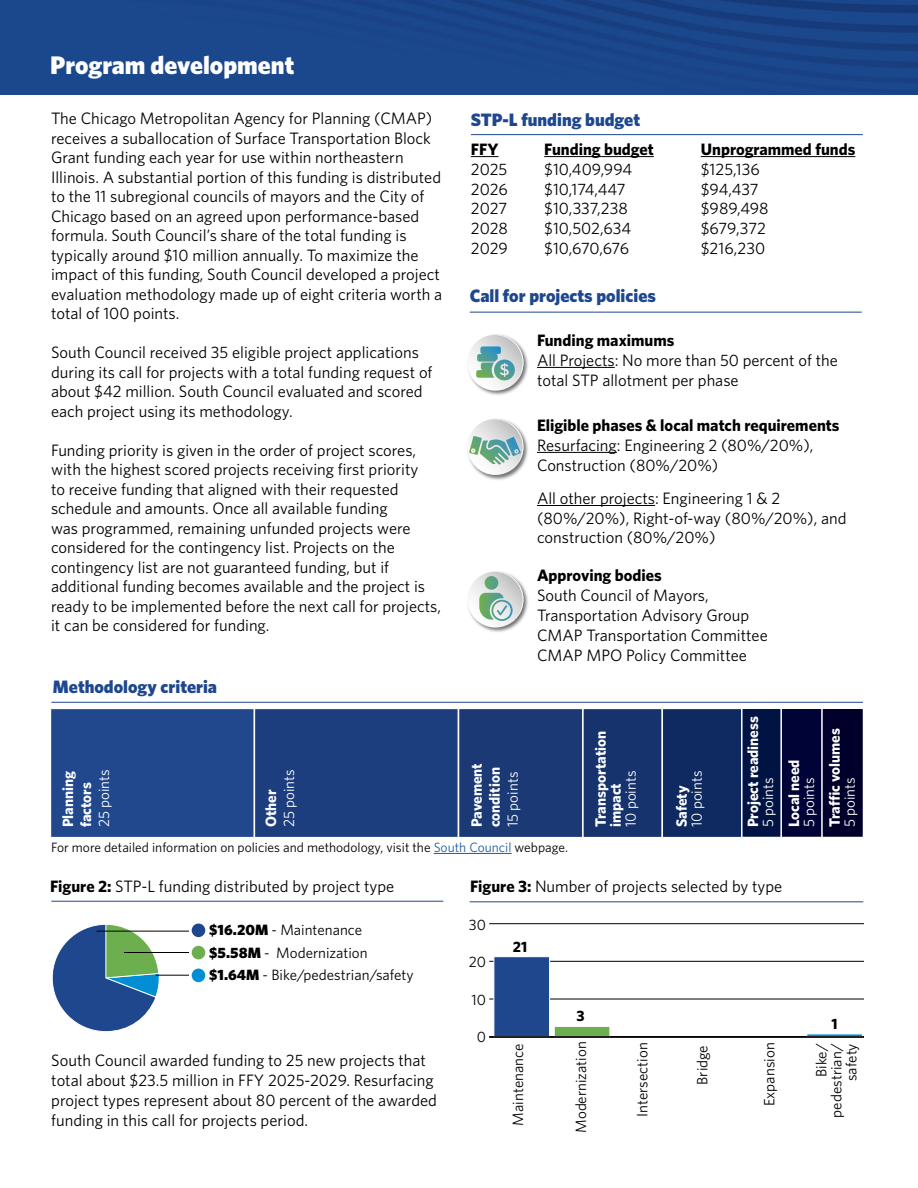
<style>
.page{position:relative;width:918px;height:1188px;background:#fff}
.page>*{position:absolute;margin:0;border:0;box-sizing:border-box;transform-origin:0 0}
.t1{font:900 25.5px "Whitney";color:#fff}
.t2{font:900 18px "Whitney";color:#1e478e}
.t3{font:16.5px/19.5px "Whitney";color:#000}
.t4{font:700 16.5px "Whitney";color:#000}
.t5{font:15px "Whitney";color:#000}
.t6{font:700 15px "Whitney";color:#fff}
.t7{font:15px "Whitney";color:#fff}
.t8{font:700 15px "Whitney";color:#000}
.t9{font:13.5px "Whitney";color:#000}
.s1{color:#215e9e}
.s2{font-weight:700}
.s3{font-weight:900}
</style>
<div class="page">
<svg style="left:52px;top:924px;width:108px;height:108px"></svg>
<img style="left:0;top:0;width:918px;height:94px">
<svg style="left:471px;top:156px;width:28px;height:1px"></svg>
<hr style="left:544px;top:156px;width:110px;height:1px;background:#000">
<hr style="left:701px;top:156px;width:154px;height:1px;background:#000">
<hr style="left:537px;top:367px;width:78px;height:1px;background:#000">
<div style="left:466px;top:334px;width:63px;height:63px;background:#000;opacity:.55"></div>
<svg style="left:467px;top:335px;width:57px;height:56px"></svg>
<svg style="left:476px;top:335px;width:48px;height:53px"></svg>
<hr style="left:470px;top:312px;width:392px;height:1px;background:#1e478e">
<hr style="left:471px;top:134px;width:392px;height:1px;background:#1e478e">
<hr style="left:537px;top:452px;width:80px;height:1px;background:#000">
<hr style="left:537px;top:505px;width:118px;height:1px;background:#000">
<div style="left:466px;top:418px;width:63px;height:63px;background:#000;opacity:.55"></div>
<svg style="left:469px;top:419px;width:55px;height:54px"></svg>
<div style="left:466px;top:570px;width:63px;height:64px;background:#000;opacity:.55"></div>
<svg style="left:467px;top:572px;width:57px;height:56px"></svg>
<svg style="left:479px;top:572px;width:45px;height:53px"></svg>
<hr style="left:51px;top:702px;width:812px;height:1px;background:#1e478e">
<div style="left:50px;top:708px;width:205px;height:130px;background:#21488d;border:2px solid #fff"></div>
<div style="left:254px;top:708px;width:205px;height:130px;background:#1d3e7e;border:2px solid #fff"></div>
<div style="left:458px;top:708px;width:126px;height:130px;background:#1a3975;border:2px solid #fff"></div>
<div style="left:739px;top:708px;width:43px;height:130px;background:#001444;border:2px solid #fff"></div>
<div style="left:780px;top:708px;width:44px;height:130px;background:#000336;border:2px solid #fff"></div>
<div style="left:821px;top:708px;width:43px;height:130px;background:#00002b;border:2px solid #fff"></div>
<div style="left:582px;top:708px;width:81px;height:130px;background:#16336d;border:2px solid #fff"></div>
<div style="left:662px;top:708px;width:81px;height:130px;background:#0f2a60;border:2px solid #fff"></div>
<div style="left:192px;top:924px;width:13px;height:13px;background:#1e478e;border-radius:50%"></div>
<div style="left:192px;top:946px;width:13px;height:13px;background:#6dae4f;border-radius:50%"></div>
<div style="left:192px;top:969px;width:13px;height:13px;background:#008fd5;border-radius:50%"></div>
<hr style="left:51px;top:901px;width:392px;height:1px;background:#1e478e">
<hr style="left:470px;top:901px;width:393px;height:1px;background:#1e478e">
<hr style="left:489px;top:999px;width:375px;height:1px;background:#000">
<hr style="left:489px;top:961px;width:375px;height:1px;background:#000">
<hr style="left:489px;top:923px;width:375px;height:1px;background:#000">
<div style="left:494px;top:956px;width:56px;height:81px;background:#1e478e;border:1px solid #fff"></div>
<div style="left:554px;top:1026px;width:56px;height:11px;background:#6dae4f;border:1px solid #fff"></div>
<hr style="left:806px;top:1034px;width:57px;height:3px;background:#008fd5">
<hr style="left:489px;top:1036px;width:375px;height:2px;background:#000">
<div style="left:514px;top:944px;width:13px;height:13px;background:#fff"></div>
<hr style="left:434px;top:853px;width:78px;height:1px;background:#215e9e">
<hr style="left:97px;top:931px;width:92px;height:1px;background:#000">
<hr style="left:124px;top:952px;width:65px;height:1px;background:#000">
<hr style="left:156px;top:975px;width:33px;height:1px;background:#000">
<p class="t1" style="left:50px;top:48px;width:246px">Program development</p>
<p class="t3" style="left:51px;top:109px;width:393px">The Chicago Metropolitan Agency for Planning (CMAP) receives a suballocation of Surface Transportation Block Grant funding each year for use within northeastern Illinois. A substantial portion of this funding is distributed to the 11 subregional councils of mayors and the City of Chicago based on an agreed upon performance-based formula. South Council’s share of the total funding is typically around $10 million annually. To maximize the impact of this funding, South Council developed a project evaluation methodology made up of eight criteria worth a total of 100 points.</p>
<p class="t3" style="left:51px;top:343px;width:383px">South Council received 35 eligible project applications during its call for projects with a total funding request of about $42 million. South Council evaluated and scored each project using its methodology.</p>
<p class="t3" style="left:51px;top:440px;width:392px">Funding priority is given in the order of project scores, with the highest scored projects receiving first priority<br>to receive funding that aligned with their requested schedule and amounts. Once all available funding<br>was programmed, remaining unfunded projects were considered for the contingency list. Projects on the contingency list are not guaranteed funding, but if additional funding becomes available and the project is ready to be implemented before the next call for projects, it can be considered for funding.</p>
<p class="t2" style="left:53px;top:675px;width:166px">Methodology criteria</p>
<p class="t2" style="left:471px;top:107px;width:171px">STP-L funding budget</p>
<p class="t4" style="left:471px;top:138px;width:29px">FFY</p>
<p class="t3" style="left:471px;top:159px;width:38px">2025</p>
<p class="t3" style="left:471px;top:179px;width:38px">2026</p>
<p class="t3" style="left:471px;top:198px;width:38px">2027</p>
<p class="t3" style="left:471px;top:218px;width:39px">2028</p>
<p class="t3" style="left:471px;top:238px;width:39px">2029</p>
<p class="t4" style="left:544px;top:138px;width:111px">Funding budget</p>
<p class="t3" style="left:544px;top:159px;width:90px">$10,409,994</p>
<p class="t3" style="left:544px;top:179px;width:83px">$10,174,447</p>
<p class="t3" style="left:544px;top:198px;width:85px">$10,337,238</p>
<p class="t3" style="left:544px;top:218px;width:89px">$10,502,634</p>
<p class="t3" style="left:544px;top:238px;width:86px">$10,670,676</p>
<p class="t2" style="left:470px;top:284px;width:188px">Call for projects policies</p>
<p class="t4" style="left:701px;top:138px;width:156px">Unprogrammed funds</p>
<p class="t3" style="left:701px;top:159px;width:61px">$125,136</p>
<p class="t3" style="left:701px;top:179px;width:59px">$94,437</p>
<p class="t3" style="left:701px;top:198px;width:69px">$989,498</p>
<p class="t3" style="left:701px;top:218px;width:67px">$679,372</p>
<p class="t3" style="left:701px;top:238px;width:66px">$216,230</p>
<p class="t4" style="left:537px;top:329px;width:139px">Funding maximums</p>
<p class="t3" style="left:537px;top:350px;width:302px">All Projects: No more than 50 percent of the total STP allotment per phase</p>
<p class="t4" style="left:537px;top:414px;width:304px">Eligible phases &amp; local match requirements</p>
<p class="t3" style="left:537px;top:435px;width:278px">Resurfacing: Engineering 2 (80%/20%),<br>Construction (80%/20%)</p>
<p class="t3" style="left:537px;top:488px;width:311px">All other projects: Engineering 1 &amp; 2 (80%/20%), Right-of-way (80%/20%), and construction (80%/20%)</p>
<p class="t4" style="left:537px;top:565px;width:126px">Approving bodies</p>
<p class="t3" style="left:537px;top:585px;width:214px">South Council of Mayors,<br>Transportation Advisory Group</p>
<p class="t3" style="left:537px;top:625px;width:232px">CMAP Transportation Committee</p>
<p class="t3" style="left:537px;top:645px;width:212px">CMAP MPO Policy Committee</p>
<p class="t7" style="left:94px;top:827px;width:60px;rotate:-90deg">25 points</p>
<p class="t6" style="left:58px;top:827px;width:58px;rotate:-90deg">Planning</p>
<p class="t6" style="left:76px;top:827px;width:47px;rotate:-90deg">factors</p>
<p class="t7" style="left:279px;top:827px;width:60px;rotate:-90deg">25 points</p>
<p class="t6" style="left:466px;top:827px;width:66px;rotate:-90deg">Pavement</p>
<p class="t6" style="left:484px;top:827px;width:62px;rotate:-90deg">condition</p>
<p class="t7" style="left:503px;top:827px;width:57px;rotate:-90deg">15 points</p>
<p class="t6" style="left:261px;top:827px;width:39px;rotate:-90deg">Other</p>
<p class="t9" style="left:51px;top:838px;width:518px">For more detailed information on policies and methodology, visit the <span class="s1">South Council</span> webpage.</p>
<p class="t6" style="left:591px;top:827px;width:98px;rotate:-90deg">Transportation</p>
<p class="t7" style="left:621px;top:827px;width:58px;rotate:-90deg">10 points</p>
<p class="t6" style="left:606px;top:827px;width:46px;rotate:-90deg">impact</p>
<p class="t7" style="left:687px;top:827px;width:58px;rotate:-90deg">10 points</p>
<p class="t6" style="left:671px;top:827px;width:43px;rotate:-90deg">Safety</p>
<p class="t6" style="left:743px;top:827px;width:113px;rotate:-90deg">Project readiness</p>
<p class="t7" style="left:758px;top:827px;width:52px;rotate:-90deg">5 points</p>
<p class="t6" style="left:784px;top:827px;width:69px;rotate:-90deg">Local need</p>
<p class="t7" style="left:799px;top:827px;width:52px;rotate:-90deg">5 points</p>
<p class="t3" style="left:50px;top:876px;width:345px"><span class="s2">Figure 2:</span> STP-L funding distributed by project type</p>
<p class="t3" style="left:470px;top:876px;width:314px"><span class="s2">Figure 3:</span> Number of projects selected by type</p>
<p class="t6" style="left:825px;top:827px;width:101px;rotate:-90deg">Traffic volumes</p>
<p class="t7" style="left:840px;top:827px;width:52px;rotate:-90deg">5 points</p>
<p class="t5" style="left:209px;top:920px;width:154px"><span class="s3">$16.20M</span> - Maintenance</p>
<p class="t5" style="left:209px;top:943px;width:160px"><span class="s3">$5.58M</span> - Modernization</p>
<p class="t5" style="left:209px;top:965px;width:206px"><span class="s3">$1.64M</span> - Bike/pedestrian/safety</p>
<p class="t3" style="left:51px;top:1050px;width:387px">South Council awarded funding to 25 new projects that total about $23.5 million in FFY 2025-2029. Resurfacing project types represent about 80 percent of the awarded funding in this call for projects period.</p>
<p class="t5" style="left:469px;top:914px;width:19px">30</p>
<p class="t5" style="left:469px;top:952px;width:19px">20</p>
<p class="t5" style="left:471px;top:989px;width:16px">10</p>
<p class="t5" style="left:477px;top:1027px;width:11px">0</p>
<p class="t8" style="left:513px;top:937px;width:16px">21</p>
<p class="t8" style="left:576px;top:1005px;width:10px">3</p>
<p class="t5" style="left:508px;top:1126px;width:83px;rotate:-90deg">Maintenance</p>
<p class="t5" style="left:571px;top:1133px;width:93px;rotate:-90deg">Modernization</p>
<p class="t8" style="left:832px;top:1014px;width:8px">1</p>
<p class="t5" style="left:632px;top:1117px;width:76px;rotate:-90deg">Intersection</p>
<p class="t5" style="left:759px;top:1106px;width:65px;rotate:-90deg">Expansion</p>
<p class="t5" style="left:811px;top:1077px;width:36px;rotate:-90deg">Bike/</p>
<p class="t5" style="left:826px;top:1118px;width:76px;rotate:-90deg">pedestrian/</p>
<p class="t5" style="left:841px;top:1081px;width:39px;rotate:-90deg">safety</p>
<p class="t5" style="left:692px;top:1085px;width:41px;rotate:-90deg">Bridge</p>
</div>
